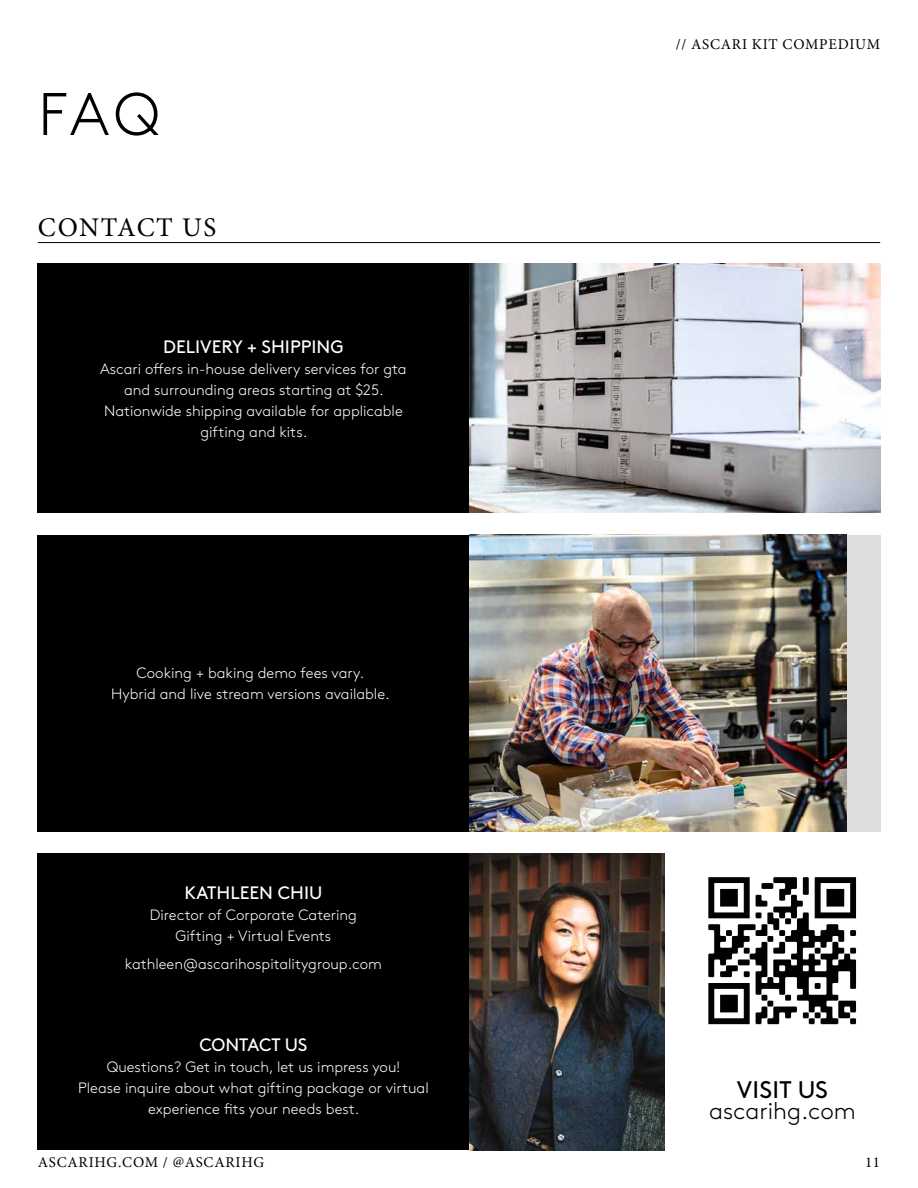
<style>
.page{position:relative;width:918px;height:1188px;background:#fff}
.page>*{position:absolute;margin:0;border:0;box-sizing:border-box;transform-origin:0 0}
.t1{font:300 60px "Brown Std";color:#000}
.t2{font:27px "Minion Pro";letter-spacing:.06em;color:#000}
.t3{font:300 24px "Brown Std";color:#000}
.t4{font:24px "Brown Std";letter-spacing:.01em;color:#000}
.t5{font:18px "Brown Std";color:#fff}
.t6{font:300 15px/21px "Brown Std";color:#fff;text-align:center}
.t7{font:15px "Minion Pro";letter-spacing:.05em;color:#000}
</style>
<div class="page">
<img style="left:469px;top:853px;width:196px;height:297px">
<img style="left:469px;top:264px;width:411px;height:249px">
<div style="left:38px;top:853px;width:431px;height:149px;background:#000"></div>
<div style="left:38px;top:1002px;width:431px;height:148px;background:#000"></div>
<div style="left:38px;top:264px;width:431px;height:249px;background:#000"></div>
<div style="left:469px;top:535px;width:411px;height:297px;background:#dcddde"></div>
<img style="left:469px;top:535px;width:378px;height:297px">
<div style="left:38px;top:535px;width:431px;height:297px;background:#000"></div>
<img style="left:708px;top:877px;width:149px;height:148px">
<hr style="left:38px;top:242px;width:842px;height:1px;background:#000">
<h1 class="t1" style="left:38px;top:80px;width:123px">FAQ</h1>
<h2 class="t2" style="left:38px;top:209px;width:180px">CONTACT US</h2>
<p class="t5" style="left:163px;top:336px;width:182px">DELIVERY + SHIPPING</p>
<p class="t6" style="left:100px;top:359px;width:308px">Ascari offers in-house delivery services for gta and surrounding areas starting at $25.<br>Nationwide shipping available for applicable gifting and kits.</p>
<p class="t6" style="left:111px;top:663px;width:280px">Cooking + baking demo fees vary.<br>Hybrid and live stream versions available.</p>
<p class="t5" style="left:184px;top:883px;width:140px">KATHLEEN CHIU</p>
<p class="t6" style="left:150px;top:905px;width:208px">Director of Corporate Catering<br>Gifting + Virtual Events</p>
<p class="t6" style="left:125px;top:954px;width:259px">kathleen@ascarihospitalitygroup.com</p>
<p class="t5" style="left:199px;top:1034px;width:110px">CONTACT US</p>
<p class="t6" style="left:78px;top:1057px;width:352px">Questions? Get in touch, let us impress you!<br>Please inquire about what gifting package or virtual experience fits your needs best.</p>
<p class="t7" style="left:676px;top:34px;width:206px">// ASCARI KIT COMPEDIUM</p>
<h3 class="t4" style="left:737px;top:1076px;width:93px">VISIT US</h3>
<h3 class="t3" style="left:709px;top:1097px;width:148px">ascarihg.com</h3>
<p class="t7" style="left:38px;top:1153px;width:228px">ASCARIHG.COM / @ASCARIHG</p>
<p class="t7" style="left:865px;top:1153px;width:17px">11</p>
</div>
